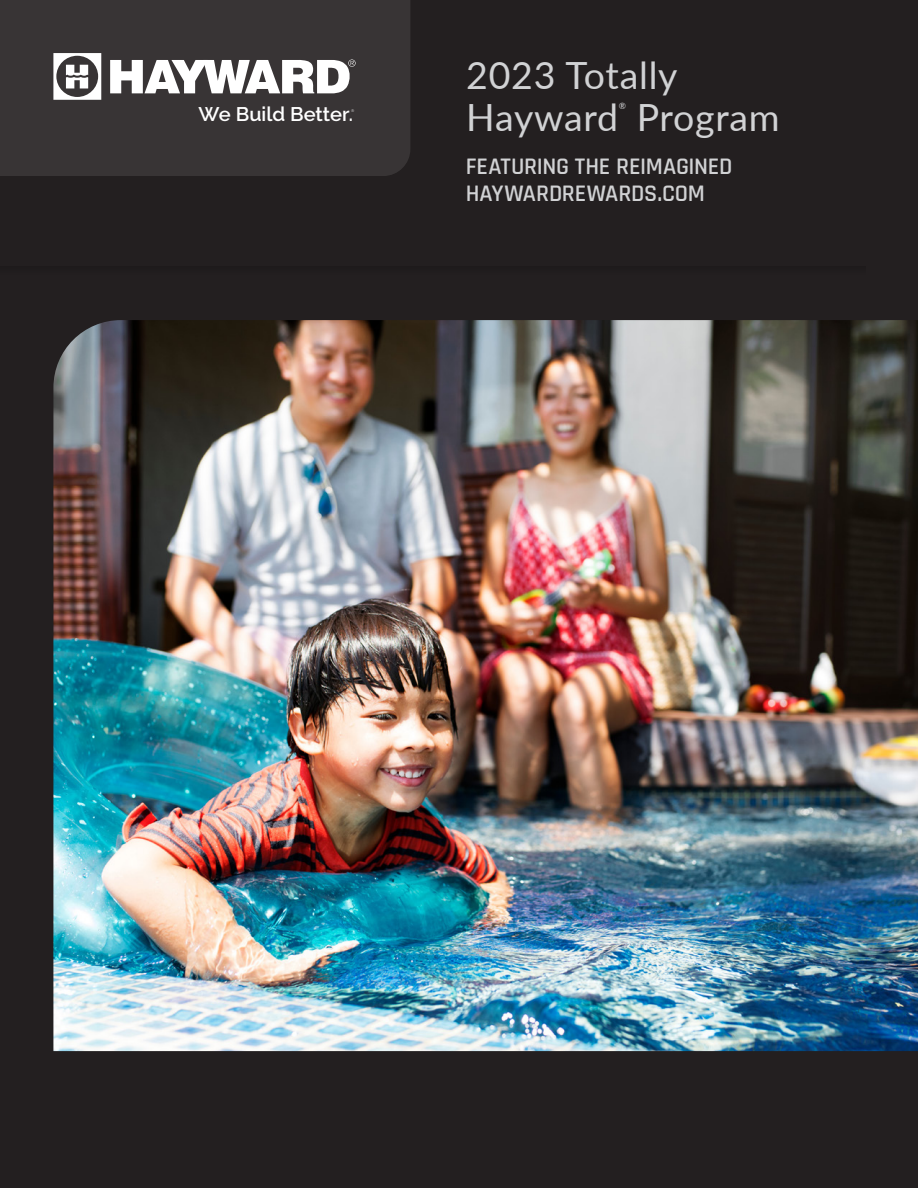
<style>
.page{position:relative;width:918px;height:1188px;background:#231f20}
.page>*{position:absolute;margin:0;border:0;box-sizing:border-box;transform-origin:0 0}
.t1{font:37.5px "Lato";letter-spacing:.02em;color:#d1d2d4}
.t2{font:600 24px/27px "Rajdhani";letter-spacing:-.01em;color:#d1d2d4}
.t3{font:600 19.8px "Raleway";color:#fff}
.t4{font:8.7px "Lato";color:#d1d2d4}
.t5{font:3.75px "Raleway";color:#fff}
</style>
<div class="page">
<img style="left:53px;top:320px;width:865px;height:731px">
<div style="left:0;top:0;width:410px;height:176px;background:#383435"></div>
<svg style="left:110px;top:60px;width:246px;height:33px"></svg>
<svg style="left:53px;top:53px;width:48px;height:47px"></svg>
<p class="t3" style="left:199px;top:103px;width:156px">We Build Better.</p>
<p class="t5" style="left:351px;top:108px;width:5px">®</p>
<p class="t1" style="left:466px;top:48px;width:213px">2023 Totally</p>
<p class="t1" style="left:466px;top:91px;width:153px">Hayward</p>
<p class="t4" style="left:619px;top:100px;width:9px">®</p>
<p class="t1" style="left:637px;top:91px;width:145px">Program</p>
<p class="t2" style="left:466px;top:153px;width:268px">FEATURING THE REIMAGINED<br>HAYWARDREWARDS.COM</p>
</div>
